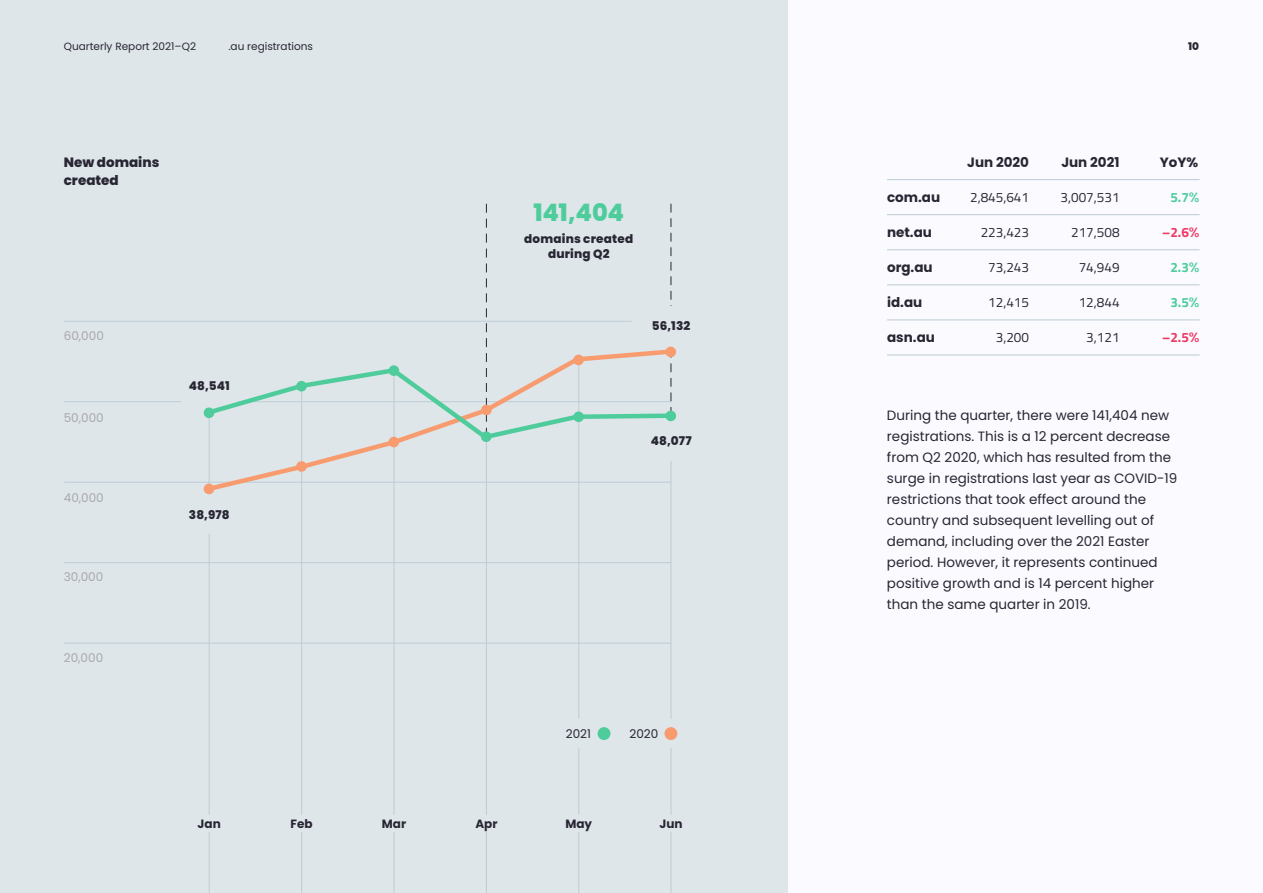
<style>
.page{position:relative;width:1263px;height:893px;background:#fafaff}
.page>*{position:absolute;margin:0;border:0;box-sizing:border-box;transform-origin:0 0}
.t1{font:800 24px "Poppins";letter-spacing:-.015em;color:#4fcc9c}
.t2{font:13.5px/21px "Poppins";color:#292633}
.t3{font:13.5px "Titillium Web";color:#292633}
.t4{font:700 13.5px "Poppins";color:#292633}
.t5{font:800 13.5px/18px "Poppins";color:#292633}
.t6{font:700 13.5px "Titillium Web";color:#4fcc9c}
.t7{font:700 13.5px "Titillium Web";color:#ef3962}
.t8{font:800 12px/15px "Poppins";letter-spacing:.015em;color:#292633;text-align:center}
.t9{font:12px "Poppins";color:#a9a8ad}
.t10{font:700 12px "Poppins";color:#292633}
.t11{font:12px "Poppins";color:#292633}
.t12{font:10.5px "Poppins";color:#292633}
.t13{font:800 10.5px "Poppins";color:#292633}
.s1{font-family:"Poppins";font-weight:500}
</style>
<div class="page">
<div style="left:0;top:0;width:788px;height:893px;background:#dee6ea"></div>
<hr style="left:64px;top:482px;width:607px;height:1px;background:#bdccd4">
<hr style="left:64px;top:401px;width:607px;height:1px;background:#bdccd4">
<hr style="left:64px;top:562px;width:607px;height:1px;background:#bdccd4">
<hr style="left:64px;top:643px;width:607px;height:1px;background:#bdccd4">
<hr style="left:64px;top:321px;width:567px;height:1px;background:#bdccd4">
<hr style="left:887px;top:214px;width:312px;height:1px;background:#bdccd4">
<hr style="left:887px;top:179px;width:312px;height:1px;background:#bdccd4">
<hr style="left:887px;top:285px;width:312px;height:1px;background:#bdccd4">
<hr style="left:887px;top:249px;width:312px;height:1px;background:#bdccd4">
<hr style="left:887px;top:320px;width:312px;height:1px;background:#bdccd4">
<hr style="left:887px;top:355px;width:312px;height:1px;background:#bdccd4">
<hr style="left:486px;top:437px;width:1px;height:456px;background:#bdccd4">
<div style="left:470px;top:816px;width:32px;height:16px;background:#dee6ea"></div>
<hr style="left:209px;top:413px;width:1px;height:480px;background:#bdccd4">
<div style="left:181px;top:494px;width:56px;height:40px;background:#dee6ea"></div>
<div style="left:181px;top:365px;width:56px;height:40px;background:#dee6ea"></div>
<div style="left:204px;top:484px;width:10px;height:10px;background:#f89b6e;border-radius:50%"></div>
<div style="left:193px;top:816px;width:32px;height:16px;background:#dee6ea"></div>
<hr style="left:578px;top:360px;width:1px;height:533px;background:#bdccd4">
<div style="left:558px;top:816px;width:41px;height:16px;background:#dee6ea"></div>
<hr style="left:301px;top:386px;width:1px;height:507px;background:#bdccd4">
<div style="left:289px;top:816px;width:25px;height:16px;background:#dee6ea"></div>
<hr style="left:394px;top:371px;width:1px;height:522px;background:#bdccd4">
<div style="left:376px;top:816px;width:36px;height:16px;background:#dee6ea"></div>
<hr style="left:671px;top:415px;width:1px;height:478px;background:#bdccd4">
<div style="left:665px;top:411px;width:11px;height:10px;background:#4fcc9c;border-radius:50%"></div>
<div style="left:665px;top:347px;width:11px;height:10px;background:#f89b6e;border-radius:50%"></div>
<div style="left:653px;top:816px;width:35px;height:16px;background:#dee6ea"></div>
<svg style="left:205px;top:347px;width:469px;height:147px"></svg>
<svg style="left:204px;top:204px;width:469px;height:239px"></svg>
<div style="left:553px;top:719px;width:136px;height:29px;background:#dee6ea"></div>
<div style="left:597px;top:727px;width:13px;height:13px;background:#4fcc9c;border-radius:50%"></div>
<div style="left:664px;top:727px;width:13px;height:13px;background:#f89b6e;border-radius:50%"></div>
<p class="t12" style="left:64px;top:40px;width:134px">Quarterly Report 2021–Q2</p>
<p class="t12" style="left:228px;top:40px;width:86px">.au registrations</p>
<p class="t13" style="left:1188px;top:40px;width:12px">10</p>
<p class="t5" style="left:64px;top:153px;width:97px">New domains created</p>
<p class="t9" style="left:64px;top:329px;width:42px">60,000</p>
<h1 class="t1" style="left:533px;top:198px;width:92px">141,404</h1>
<p class="t8" style="left:524px;top:231px;width:110px">domains created during Q2</p>
<p class="t8" style="left:652px;top:319px;width:40px">56,132</p>
<p class="t4" style="left:967px;top:154px;width:63px">Jun 2020</p>
<p class="t4" style="left:1061px;top:154px;width:60px">Jun 2021</p>
<p class="t4" style="left:1160px;top:154px;width:40px">YoY%</p>
<p class="t4" style="left:887px;top:189px;width:55px">com.au</p>
<p class="t3" style="left:970px;top:187px;width:60px">2,845,641</p>
<p class="t3" style="left:1060px;top:187px;width:60px">3,007,531</p>
<p class="t6" style="left:1170px;top:187px;width:31px">5.7<span class="s1">%</span></p>
<p class="t4" style="left:887px;top:224px;width:46px">net.au</p>
<p class="t3" style="left:981px;top:222px;width:50px">223,423</p>
<p class="t3" style="left:1071px;top:222px;width:50px">217,508</p>
<p class="t7" style="left:1162px;top:222px;width:39px">–2.6<span class="s1">%</span></p>
<p class="t4" style="left:887px;top:259px;width:47px">org.au</p>
<p class="t3" style="left:988px;top:257px;width:42px">73,243</p>
<p class="t3" style="left:1079px;top:257px;width:42px">74,949</p>
<p class="t6" style="left:1170px;top:257px;width:31px">2.3<span class="s1">%</span></p>
<p class="t4" style="left:887px;top:294px;width:37px">id.au</p>
<p class="t3" style="left:988px;top:292px;width:42px">12,415</p>
<p class="t3" style="left:1079px;top:292px;width:42px">12,844</p>
<p class="t6" style="left:1170px;top:292px;width:31px">3.5<span class="s1">%</span></p>
<p class="t4" style="left:887px;top:330px;width:49px">asn.au</p>
<p class="t3" style="left:996px;top:327px;width:35px">3,200</p>
<p class="t3" style="left:1086px;top:327px;width:35px">3,121</p>
<p class="t7" style="left:1162px;top:327px;width:39px">–2.5<span class="s1">%</span></p>
<p class="t9" style="left:64px;top:410px;width:42px">50,000</p>
<p class="t9" style="left:64px;top:491px;width:42px">40,000</p>
<p class="t9" style="left:64px;top:570px;width:41px">30,000</p>
<p class="t9" style="left:64px;top:651px;width:41px">20,000</p>
<p class="t8" style="left:189px;top:378px;width:42px">48,541</p>
<p class="t8" style="left:189px;top:507px;width:42px">38,978</p>
<p class="t8" style="left:651px;top:434px;width:42px">48,077</p>
<p class="t11" style="left:566px;top:727px;width:27px">2021</p>
<p class="t11" style="left:629px;top:727px;width:30px">2020</p>
<p class="t10" style="left:198px;top:817px;width:25px">Jan</p>
<p class="t10" style="left:291px;top:817px;width:24px">Feb</p>
<p class="t10" style="left:382px;top:817px;width:26px">Mar</p>
<p class="t10" style="left:565px;top:817px;width:28px">May</p>
<p class="t10" style="left:475px;top:817px;width:24px">Apr</p>
<p class="t10" style="left:659px;top:817px;width:25px">Jun</p>
<p class="t2" style="left:887px;top:405px;width:292px">During the quarter, there were 141,404 new registrations. This is a 12 percent decrease from Q2 2020, which has resulted from the surge in registrations last year as COVID-19 restrictions that took effect around the country and subsequent levelling out of demand, including over the 2021 Easter period. However, it represents continued positive growth and is 14 percent higher than the same quarter in 2019.</p>
</div>
